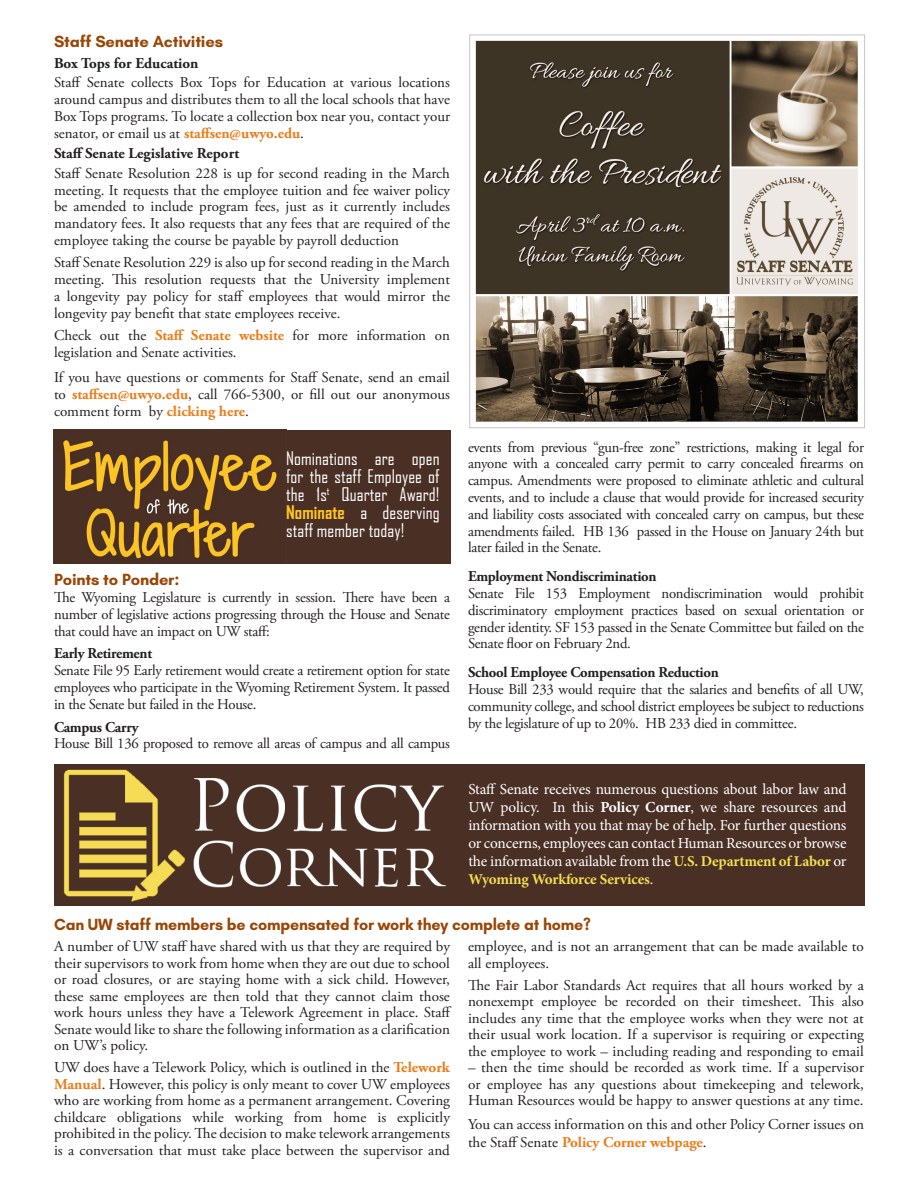
<style>
.page{position:relative;width:918px;height:1188px;background:#fff}
.page>*{position:absolute;margin:0;border:0;box-sizing:border-box;transform-origin:0 0}
.t1{font:18px/18px "Agency FB";letter-spacing:.005em;color:#fff;text-align:justify}
.t2{font:700 16.5px "Glacial Indifference";letter-spacing:-.01em;color:#994606}
.t3{font:15.3px/18px "Minion Pro";letter-spacing:-.01em;color:#fff;text-align:justify}
.t4{font:15px/16.8px "Adobe Garamond Pro";color:#231f20;text-align:justify}
.t5{font:700 15px "Adobe Garamond Pro";letter-spacing:-.02em;color:#231f20}
.t6{font:15px "Adobe Garamond Pro";letter-spacing:-.02em;color:#231f20}
.t7{font:700 15px "Adobe Garamond Pro";color:#231f20}
.t8{font:700 15px "Minion Pro";letter-spacing:-.01em;color:#f4de52}
.s1{font-weight:700;color:#ea7e1d}
.s2{font-weight:700;color:#fec422}
.s3{font-weight:700}
.s4{font-weight:700;font-size:15px;color:#f4de52}
.s5{font-weight:400;font-size:15.3px;color:#fff}
</style>
<div class="page">
<img style="left:54px;top:764px;width:396px;height:141px">
<div style="left:450px;top:764px;width:415px;height:141px;background:#492f24"></div>
<div style="left:54px;top:430px;width:396px;height:134px;background:#4a2f24"></div>
<img style="left:60px;top:440px;width:219px;height:120px">
<img style="left:475px;top:40px;width:383px;height:382px">
<div style="left:469px;top:35px;width:396px;height:393px;border:1px solid #cbc0d1"></div>
<p class="t2" style="left:54px;top:31px;width:171px">Staff Senate Activities</p>
<p class="t7" style="left:54px;top:54px;width:146px">Box Tops for Education</p>
<p class="t4" style="left:54px;top:75px;width:398px">Staff Senate collects Box Tops for Education at various locations around campus and distributes them to all the local schools that have Box Tops programs. To locate a collection box near you, contact your senator, or email us at <span class="s1">staffsen@uwyo.edu</span>.</p>
<p class="t7" style="left:54px;top:145px;width:187px">Staff Senate Legislative Report</p>
<p class="t4" style="left:54px;top:165px;width:398px">Staff Senate Resolution 228 is up for second reading in the March meeting. It requests that the employee tuition and fee waiver policy be amended to include program fees, just as it currently includes mandatory fees. It also requests that any fees that are required of the employee taking the course be payable by payroll deduction</p>
<p class="t4" style="left:54px;top:255px;width:398px">Staff Senate Resolution 229 is also up for second reading in the March meeting. This resolution requests that the University implement a longevity pay policy for staff employees that would mirror the longevity pay benefit that state employees receive.</p>
<p class="t4" style="left:54px;top:327px;width:397px">Check out the <span class="s1">Staff Senate website</span> for more information on legislation and Senate activities.</p>
<p class="t4" style="left:54px;top:370px;width:398px">If you have questions or comments for Staff Senate, send an email to <span class="s1">staffsen@uwyo.edu</span>, call 766-5300, or fill out our anonymous comment form by <span class="s1">clicking here</span>.</p>
<p class="t1" style="left:286px;top:449px;width:155px">Nominations are open for the staff Employee of the 1s<sup>t</sup> Quarter Award!<br><span class="s2">Nominate</span> a deserving staff member today!</p>
<p class="t2" style="left:54px;top:569px;width:127px">Points to Ponder:</p>
<p class="t4" style="left:54px;top:589px;width:398px">The Wyoming Legislature is currently in session. There have been a number of legislative actions progressing through the House and Senate that could have an impact on UW staff:</p>
<p class="t5" style="left:54px;top:645px;width:100px">Early Retirement</p>
<p class="t4" style="left:54px;top:663px;width:398px">Senate File 95 Early retirement would create a retirement option for state employees who participate in the Wyoming Retirement System. It passed in the Senate but failed in the House.</p>
<p class="t5" style="left:54px;top:718px;width:86px">Campus Carry</p>
<p class="t6" style="left:54px;top:735px;width:397px">House Bill 136 proposed to remove all areas of campus and all campus</p>
<p class="t4" style="left:468px;top:439px;width:398px">events from previous “gun-free zone” restrictions, making it legal for anyone with a concealed carry permit to carry concealed firearms on campus. Amendments were proposed to eliminate athletic and cultural events, and to include a clause that would provide for increased security and liability costs associated with concealed carry on campus, but these amendments failed. HB 136 passed in the House on January 24th but later failed in the Senate.</p>
<p class="t5" style="left:468px;top:568px;width:190px">Employment Nondiscrimination</p>
<p class="t4" style="left:468px;top:585px;width:398px">Senate File 153 Employment nondiscrimination would prohibit discriminatory employment practices based on sexual orientation or gender identity. SF 153 passed in the Senate Committee but failed on the Senate floor on February 2nd.</p>
<p class="t5" style="left:468px;top:664px;width:252px">School Employee Compensation Reduction</p>
<p class="t4" style="left:468px;top:681px;width:398px">House Bill 233 would require that the salaries and benefits of all UW, community college, and school district employees be subject to reductions by the legislature of up to 20%. HB 233 died in committee.</p>
<p class="t3" style="left:468px;top:780px;width:380px">Staff Senate receives numerous questions about labor law and UW policy. In this <span class="s3">Policy Corner</span>, we share resources and information with you that may be of help. For further questions or concerns, employees can contact Human Resources or browse the information available from the <span class="s4">U.S. Department of Labor</span> or</p>
<p class="t8" style="left:468px;top:868px;width:186px">Wyoming Workforce Services<span class="s5">.</span></p>
<p class="t2" style="left:54px;top:914px;width:538px">Can UW staff members be compensated for work they complete at home?</p>
<p class="t4" style="left:54px;top:939px;width:399px">A number of UW staff have shared with us that they are required by their supervisors to work from home when they are out due to school or road closures, or are staying home with a sick child. However, these same employees are then told that they cannot claim those work hours unless they have a Telework Agreement in place. Staff Senate would like to share the following information as a clarification on UW’s policy.</p>
<p class="t4" style="left:54px;top:1060px;width:398px">UW does have a Telework Policy, which is outlined in the <span class="s1">Telework Manual</span>. However, this policy is only meant to cover UW employees who are working from home as a permanent arrangement. Covering childcare obligations while working from home is explicitly prohibited in the policy. The decision to make telework arrangements is a conversation that must take place between the supervisor and</p>
<p class="t4" style="left:468px;top:939px;width:397px">employee, and is not an arrangement that can be made available to all employees.</p>
<p class="t4" style="left:468px;top:977px;width:398px">The Fair Labor Standards Act requires that all hours worked by a nonexempt employee be recorded on their timesheet. This also includes any time that the employee works when they were not at their usual work location. If a supervisor is requiring or expecting the employee to work – including reading and responding to email</p>
<p class="t4" style="left:468px;top:1060px;width:398px">– then the time should be recorded as work time. If a supervisor or employee has any questions about timekeeping and telework, Human Resources would be happy to answer questions at any time.</p>
<p class="t4" style="left:468px;top:1115px;width:398px;line-height:18px">You can access information on this and other Policy Corner issues on the Staff Senate <span class="s1">Policy Corner webpage</span>.</p>
</div>
